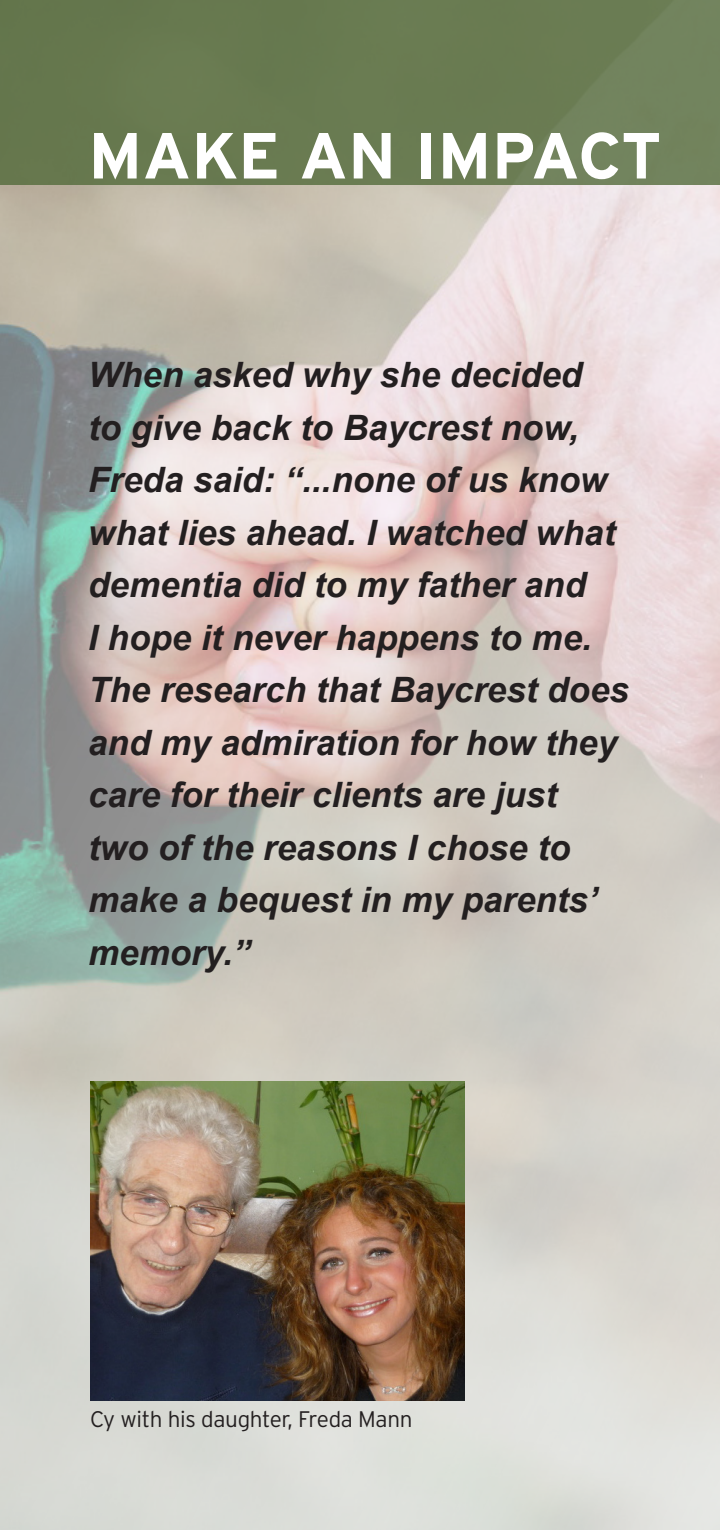
<style>
.page{position:relative;width:720px;height:1530px;background:#fff}
.page>*{position:absolute;margin:0;border:0;box-sizing:border-box;transform-origin:0 0}
.t1{font:700 65px "Interstate";color:#fff}
.t2{font:italic 700 35px/52.5px "Arial";color:#231f20}
.t3{font:300 22.5px "Interstate";letter-spacing:-.015em;color:#231f20}
</style>
<div class="page">
<img style="left:0;top:184px;width:720px;height:1346px">
<img style="left:90px;top:1082px;width:374px;height:318px">
<div style="left:0;top:0;width:720px;height:184px;background:linear-gradient(to right,#64764b,#70825b)"></div>
<p class="t1" style="left:88px;top:119px;width:575px">MAKE AN IMPACT</p>
<p class="t2" style="left:88px;top:350px;width:542px">When asked why she decided<br>to give back to Baycrest now,<br>Freda said: “...none of us know what lies ahead. I watched what dementia did to my father and<br>I hope it never happens to me.<br>The research that Baycrest does and my admiration for how they care for their clients are just<br>two of the reasons I chose to make a bequest in my parents’ memory.”</p>
<p class="t3" style="left:90px;top:1407px;width:324px">Cy with his daughter, Freda Mann</p>
</div>
